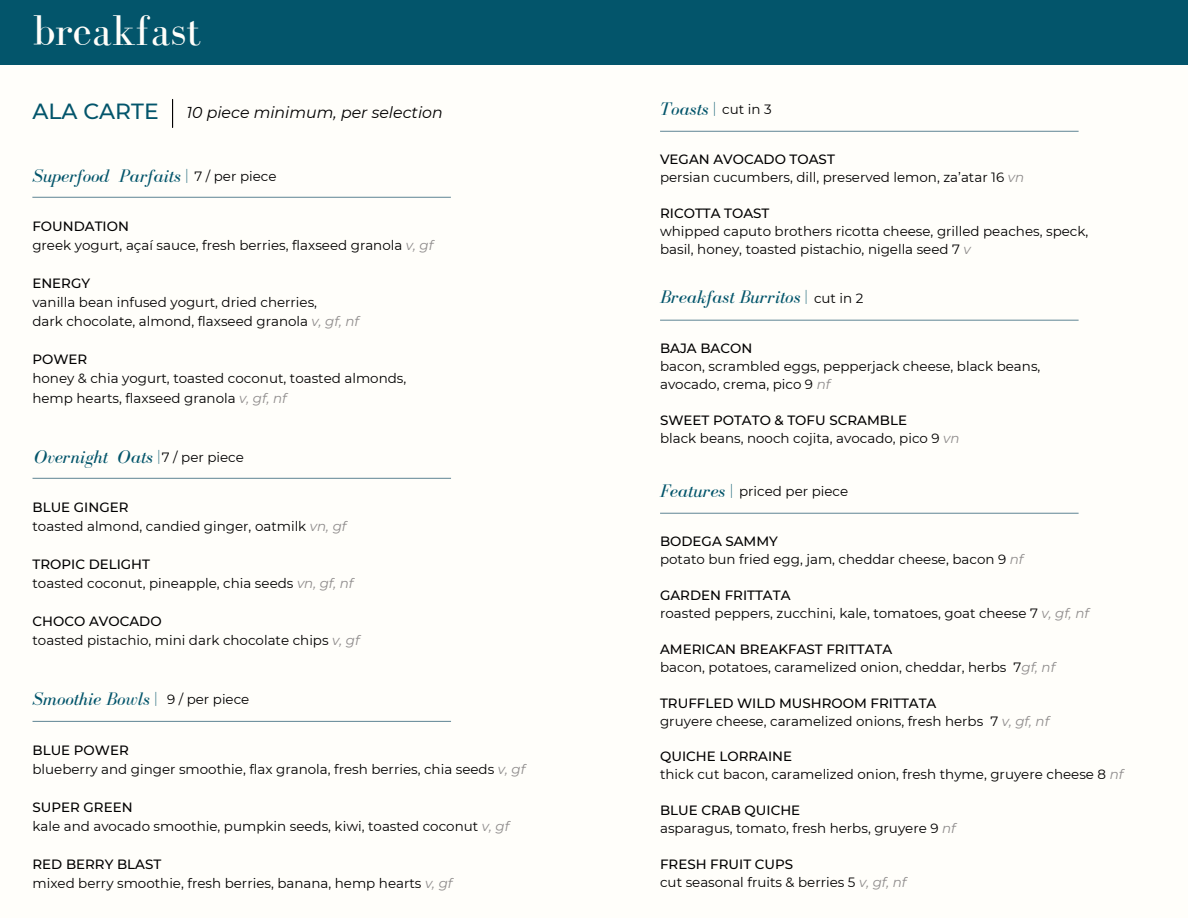
<style>
.page{position:relative;width:1188px;height:918px;background:#fffefa}
.page>*{position:absolute;margin:0;border:0;box-sizing:border-box;transform-origin:0 0}
.t1{font:44.25px "Bodoni FLF";color:#fffefa}
.t2{font:500 21.9px "Montserrat";color:#03556b}
.t3{font:italic 18.75px "Bodoni FLF";color:#03556b}
.t4{font:italic 15.75px "Montserrat";color:#000}
.t5{font:13.5px "Montserrat";color:#000}
.t6{font:500 13.5px "Montserrat";color:#000}
.s1{font-style:normal}
.s2{font-style:italic;color:#8f8c8c}
</style>
<div class="page">
<svg style="left:172px;top:99px;width:1px;height:28px"></svg>
<hr style="left:32px;top:197px;width:419px;height:1px;background:#70929f">
<hr style="left:33px;top:478px;width:418px;height:1px;background:#70929f">
<hr style="left:33px;top:721px;width:418px;height:1px;background:#70929f">
<hr style="left:660px;top:131px;width:419px;height:1px;background:#70929f">
<hr style="left:660px;top:320px;width:419px;height:1px;background:#70929f">
<hr style="left:660px;top:513px;width:419px;height:1px;background:#70929f">
<div style="left:0;top:0;width:1188px;height:64px;background:#03556b"></div>
<p class="t1" style="left:32px;top:6px;width:170px">breakfast</p>
<h2 class="t2" style="left:32px;top:98px;width:128px">ALA CARTE</h2>
<h1 class="t4" style="left:186px;top:103px;width:258px">10 piece minimum, per selection</h1>
<p class="t3" style="left:33px;top:165px;width:157px">Superfood Parfaits <span class="s1">|</span></p>
<p class="t5" style="left:194px;top:168px;width:84px">7 / per piece</p>
<p class="t6" style="left:32px;top:218px;width:98px">FOUNDATION</p>
<p class="t5" style="left:32px;top:237px;width:402px">greek yogurt, açaí sauce, fresh berries, flaxseed granola <span class="s2">v, gf</span></p>
<p class="t6" style="left:32px;top:275px;width:59px">ENERGY</p>
<p class="t5" style="left:32px;top:294px;width:286px">vanilla bean infused yogurt, dried cherries,</p>
<p class="t5" style="left:32px;top:313px;width:328px">dark chocolate, almond, flaxseed granola <span class="s2">v, gf, nf</span></p>
<p class="t6" style="left:32px;top:351px;width:56px">POWER</p>
<h3 class="t5" style="left:32px;top:370px;width:375px">honey &amp; chia yogurt, toasted coconut, toasted almonds,</h3>
<p class="t5" style="left:32px;top:389px;width:256px">hemp hearts, flaxseed granola <span class="s2">v, gf, nf</span></p>
<p class="t3" style="left:34px;top:446px;width:127px">Overnight Oats <span class="s1">|</span></p>
<p class="t5" style="left:162px;top:449px;width:84px">7 / per piece</p>
<p class="t6" style="left:33px;top:499px;width:98px">BLUE GINGER</p>
<p class="t5" style="left:33px;top:518px;width:315px">toasted almond, candied ginger, oatmilk <span class="s2">vn, gf</span></p>
<p class="t6" style="left:33px;top:556px;width:119px">TROPIC DELIGHT</p>
<p class="t5" style="left:33px;top:575px;width:323px">toasted coconut, pineapple, chia seeds <span class="s2">vn, gf, nf</span></p>
<p class="t6" style="left:33px;top:613px;width:131px">CHOCO AVOCADO</p>
<p class="t5" style="left:33px;top:632px;width:329px">toasted pistachio, mini dark chocolate chips <span class="s2">v, gf</span></p>
<p class="t3" style="left:33px;top:688px;width:126px">Smoothie Bowls <span class="s1">|</span></p>
<p class="t5" style="left:167px;top:691px;width:84px">9 / per piece</p>
<p class="t6" style="left:33px;top:742px;width:98px">BLUE POWER</p>
<h3 class="t5" style="left:33px;top:761px;width:494px">blueberry and ginger smoothie, flax granola, fresh berries, chia seeds <span class="s2">v, gf</span></h3>
<p class="t6" style="left:33px;top:799px;width:102px">SUPER GREEN</p>
<p class="t5" style="left:33px;top:818px;width:478px">kale and avocado smoothie, pumpkin seeds, kiwi, toasted coconut <span class="s2">v, gf</span></p>
<p class="t6" style="left:33px;top:856px;width:130px">RED BERRY BLAST</p>
<p class="t5" style="left:33px;top:875px;width:421px">mixed berry smoothie, fresh berries, banana, hemp hearts <span class="s2">v, gf</span></p>
<p class="t3" style="left:660px;top:98px;width:57px">Toasts <span class="s1">|</span></p>
<p class="t5" style="left:722px;top:101px;width:51px">cut in 3</p>
<h3 class="t6" style="left:660px;top:151px;width:176px">VEGAN AVOCADO TOAST</h3>
<p class="t5" style="left:660px;top:169px;width:366px">persian cucumbers, dill, preserved lemon, za’atar 16 <span class="s2">vn</span></p>
<p class="t6" style="left:660px;top:205px;width:111px">RICOTTA TOAST</p>
<p class="t5" style="left:660px;top:223px;width:430px">whipped caputo brothers ricotta cheese, grilled peaches, speck,</p>
<p class="t5" style="left:660px;top:241px;width:312px">basil, honey, toasted pistachio, nigella seed 7 <span class="s2">v</span></p>
<p class="t3" style="left:660px;top:287px;width:149px">Breakfast Burritos <span class="s1">|</span></p>
<p class="t5" style="left:814px;top:290px;width:51px">cut in 2</p>
<p class="t6" style="left:660px;top:340px;width:94px">BAJA BACON</p>
<p class="t5" style="left:660px;top:358px;width:382px">bacon, scrambled eggs, pepperjack cheese, black beans,</p>
<p class="t5" style="left:660px;top:376px;width:172px">avocado, crema, pico 9 <span class="s2">nf</span></p>
<p class="t6" style="left:660px;top:412px;width:248px">SWEET POTATO &amp; TOFU SCRAMBLE</p>
<p class="t5" style="left:660px;top:430px;width:301px">black beans, nooch cojita, avocado, pico 9 <span class="s2">vn</span></p>
<p class="t3" style="left:660px;top:481px;width:74px">Features <span class="s1">|</span></p>
<p class="t5" style="left:739px;top:483px;width:111px">priced per piece</p>
<h4 class="t6" style="left:660px;top:533px;width:119px">BODEGA SAMMY</h4>
<h3 class="t5" style="left:660px;top:551px;width:365px">potato bun fried egg, jam, cheddar cheese, bacon 9 <span class="s2">nf</span></h3>
<p class="t6" style="left:660px;top:587px;width:132px">GARDEN FRITTATA</p>
<h3 class="t5" style="left:660px;top:605px;width:430px">roasted peppers, zucchini, kale, tomatoes, goat cheese 7 <span class="s2">v, gf, nf</span></h3>
<p class="t6" style="left:660px;top:641px;width:234px">AMERICAN BREAKFAST FRITTATA</p>
<p class="t5" style="left:660px;top:659px;width:397px">bacon, potatoes, caramelized onion, cheddar, herbs 7<span class="s2">gf, nf</span></p>
<p class="t6" style="left:660px;top:695px;width:278px">TRUFFLED WILD MUSHROOM FRITTATA</p>
<p class="t5" style="left:660px;top:713px;width:391px">gruyere cheese, caramelized onions, fresh herbs 7 <span class="s2">v, gf, nf</span></p>
<p class="t6" style="left:660px;top:748px;width:134px">QUICHE LORRAINE</p>
<p class="t5" style="left:660px;top:766px;width:465px">thick cut bacon, caramelized onion, fresh thyme, gruyere cheese 8 <span class="s2">nf</span></p>
<p class="t6" style="left:660px;top:802px;width:142px">BLUE CRAB QUICHE</p>
<p class="t5" style="left:660px;top:820px;width:297px">asparagus, tomato, fresh herbs, gruyere 9 <span class="s2">nf</span></p>
<p class="t6" style="left:660px;top:856px;width:135px">FRESH FRUIT CUPS</p>
<h3 class="t5" style="left:660px;top:874px;width:248px">cut seasonal fruits &amp; berries 5 <span class="s2">v, gf, nf</span></h3>
</div>
